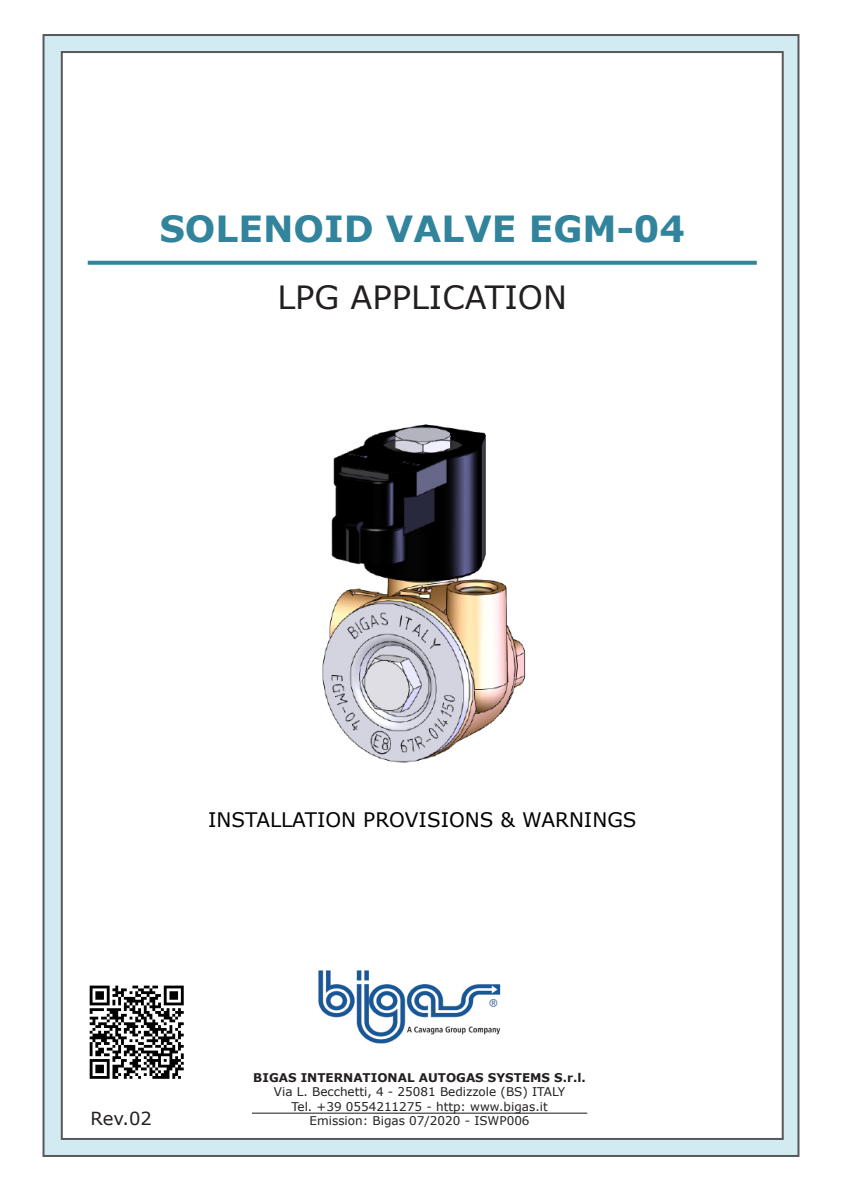
<style>
.page{position:relative;width:842px;height:1191px;background:#fff}
.page>*{position:absolute;margin:0;border:0;box-sizing:border-box;transform-origin:0 0}
.t1{font:700 36px "Verdana";color:#31849b}
.t2{font:32px "Verdana";color:#231f20}
.t3{font:20px "Verdana";color:#000}
.t4{font:18px "Verdana";color:#231f20}
.t5{font:12px "Verdana";color:#231f20}
.t6{font:700 12px "Verdana";color:#231f20}
</style>
<div class="page">
<div style="left:43px;top:34px;width:756px;height:1123px;background:#d2eaf1;border:2px solid #57585a"></div>
<div style="left:61px;top:51px;width:723px;height:1089px;background:#fff;border:2px solid #57585a"></div>
<svg style="left:88px;top:261px;width:669px;height:4px;background:#3d8ba1"></svg>
<hr style="left:252px;top:1112px;width:335px;height:1px;background:#1a171b">
<img style="left:318px;top:970px;width:183px;height:74px">
<img style="left:89px;top:985px;width:95px;height:94px">
<img style="left:322px;top:424px;width:204px;height:339px">
<p class="t1" style="left:159px;top:203px;width:527px">SOLENOID VALVE EGM-04</p>
<p class="t2" style="left:277px;top:276px;width:291px">LPG APPLICATION</p>
<p class="t3" style="left:208px;top:806px;width:430px">INSTALLATION PROVISIONS &amp; WARNINGS</p>
<p class="t6" style="left:253px;top:1069px;width:334px">BIGAS INTERNATIONAL AUTOGAS SYSTEMS S.r.l.</p>
<p class="t5" style="left:274px;top:1083px;width:293px">Via L. Becchetti, 4 - 25081 Bedizzole (BS) ITALY</p>
<p class="t5" style="left:291px;top:1098px;width:258px">Tel. +39 0554211275 - http: www.bigas.it</p>
<p class="t4" style="left:91px;top:1106px;width:63px">Rev.02</p>
<p class="t5" style="left:310px;top:1112px;width:221px">Emission: Bigas 07/2020 - ISWP006</p>
</div>
